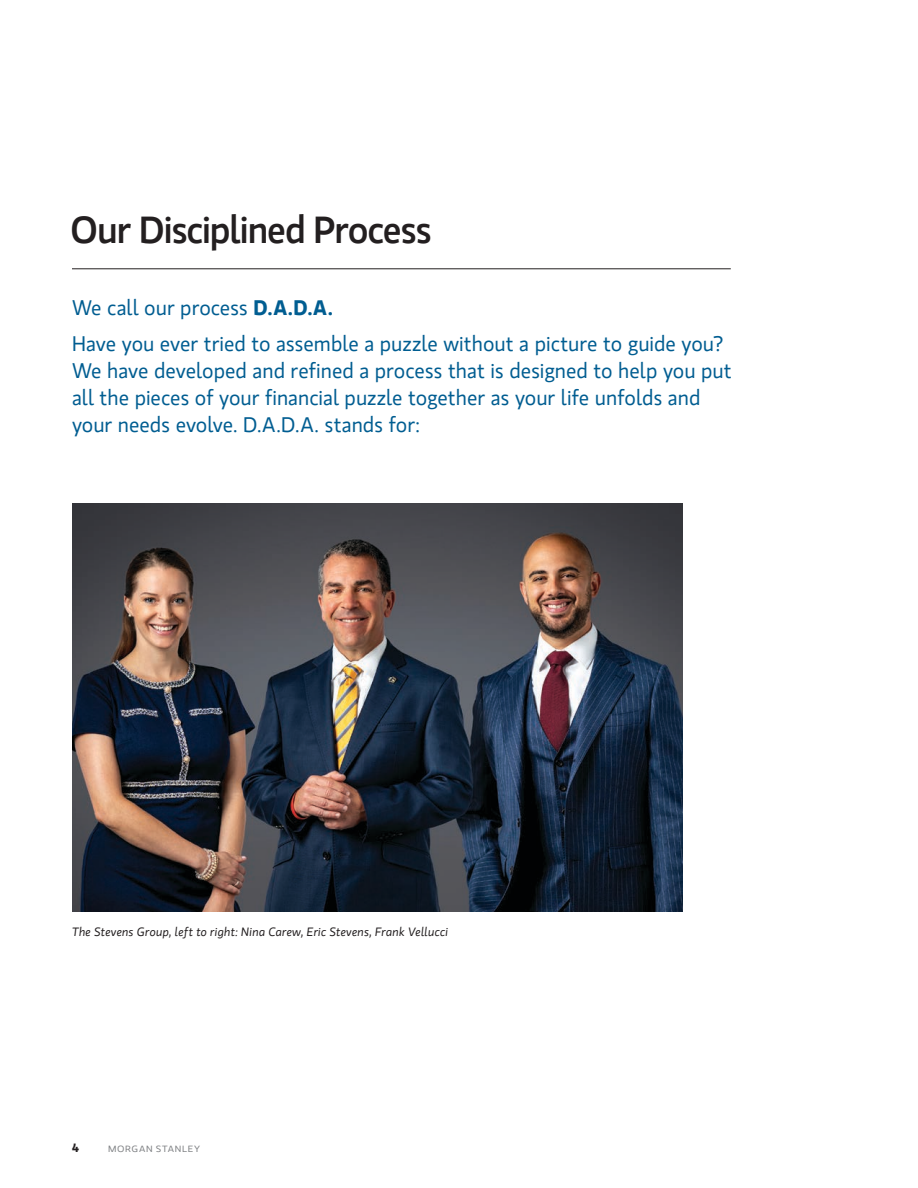
<style>
.page{position:relative;width:918px;height:1188px;background:#fff}
.page>*{position:absolute;margin:0;border:0;box-sizing:border-box;transform-origin:0 0}
.t1{font:500 37.5px "MS Gloriola II Std";letter-spacing:-.03em;color:#231f20}
.t2{font:21px/27px "MS Gloriola II Std";color:#005d91}
.t3{font:italic 12px "MS Gloriola II Std";letter-spacing:.015em;color:#231f20}
.t4{font:700 12px "MS Gloriola II Std";color:#231f20}
.t5{font:9px "MS Gloriola II Std";letter-spacing:.07em;color:#808285;scale:1.1 1}
.s1{font-weight:700}
</style>
<div class="page">
<img style="left:72px;top:504px;width:610px;height:408px">
<hr style="left:72px;top:269px;width:659px;height:1px;background:#231f20">
<h1 class="t1" style="left:70px;top:204px;width:363px">Our Disciplined Process</h1>
<p class="t2" style="left:72px;top:289px;width:653px;line-height:36px">We call our process <span class="s1">D.A.D.A.<br></span>Have you ever tried to assemble a puzzle without a picture to guide you?</p>
<p class="t2" style="left:72px;top:357px;width:661px">We have developed and refined a process that is designed to help you put all the pieces of your financial puzzle together as your life unfolds and your needs evolve. D.A.D.A. stands for:</p>
<p class="t3" style="left:72px;top:924px;width:378px">The Stevens Group, left to right: Nina Carew, Eric Stevens, Frank Vellucci</p>
<p class="t4" style="left:72px;top:1139px;width:8px">4</p>
<p class="t5" style="left:108px;top:1143px;width:85px">MORGAN STANLEY</p>
</div>
